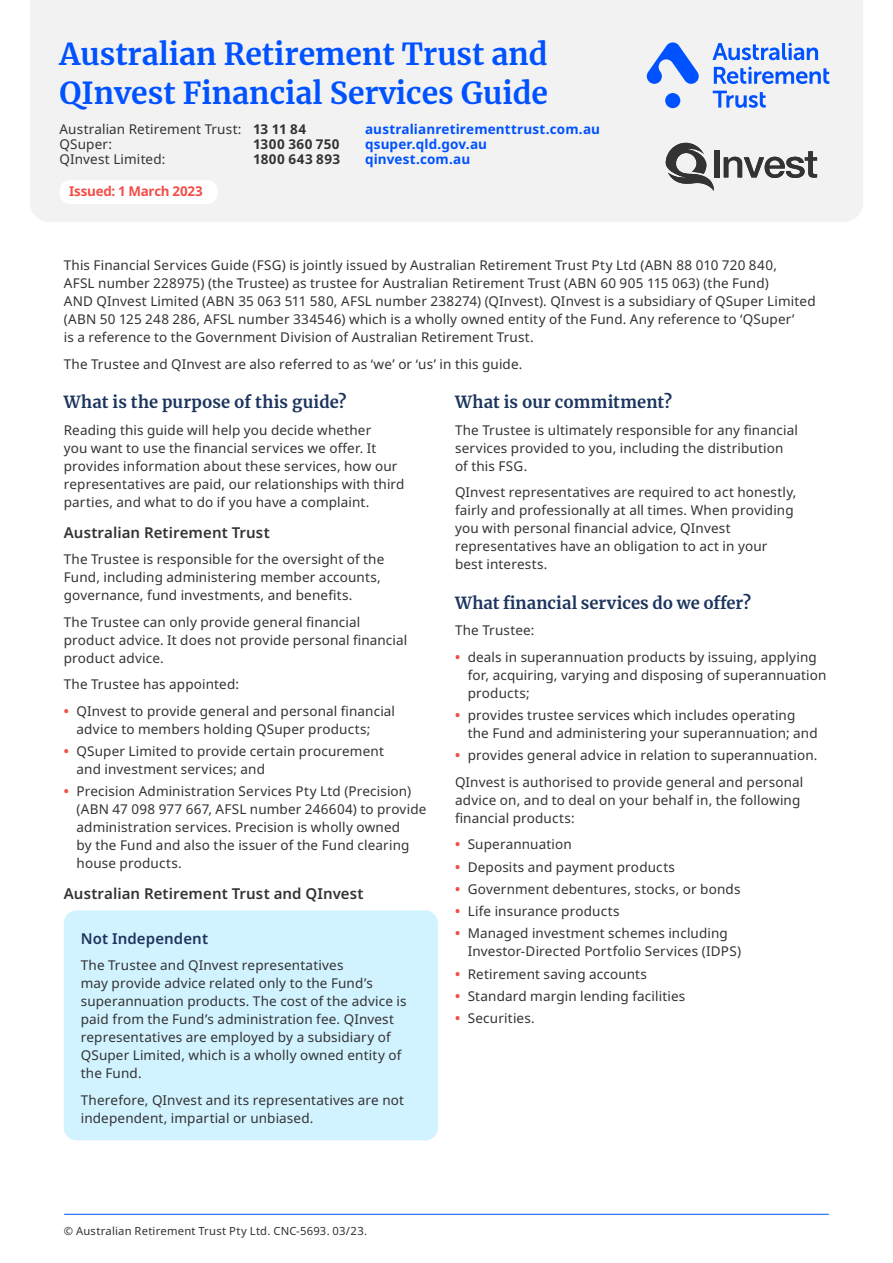
<style>
.page{position:relative;width:893px;height:1263px;background:#fff}
.page>*{position:absolute;margin:0;border:0;box-sizing:border-box;transform-origin:0 0}
.t1{font:700 30px/39px "Merriweather";color:#0051ff}
.t2{font:700 16.5px "Merriweather";letter-spacing:.005em;color:#1c355e}
.t3{font:600 15px "Noto Sans";letter-spacing:.005em;color:#333}
.t4{font:600 15px "Noto Sans";letter-spacing:.01em;color:#1c355e}
.t5{font:13.5px/18px "Noto Sans";letter-spacing:.01em;color:#333}
.t6{font:700 13.5px "Noto Sans";letter-spacing:.01em;color:#0051ff}
.t7{font:700 13.5px "Noto Sans";letter-spacing:.035em;color:#333}
.t8{font:700 13.5px "Noto Sans";letter-spacing:-.015em;color:#f24e49}
.t9{font:11.25px "Noto Sans";letter-spacing:.02em;color:#333}
.s1{font-weight:700}
.s2{font-weight:700;color:#f24e49}
</style>
<div class="page">
<hr style="left:65px;top:1214px;width:763px;height:1px;background:#0051ff">
<div style="left:64px;top:910px;width:374px;height:230px;background:#d1f2ff;border-radius:13px"></div>
<div style="left:30px;top:0;width:833px;height:222px;background:#f2f2f2"></div>
<svg style="left:714px;top:67px;width:115px;height:17px"></svg>
<svg style="left:713px;top:91px;width:53px;height:17px"></svg>
<svg style="left:712px;top:43px;width:106px;height:17px"></svg>
<div style="left:665px;top:93px;width:15px;height:15px;background:#0051ff;border-radius:50%"></div>
<svg style="left:647px;top:42px;width:52px;height:42px"></svg>
<div style="left:714px;top:150px;width:5px;height:27px;background:#333"></div>
<svg style="left:724px;top:151px;width:93px;height:27px"></svg>
<svg style="left:666px;top:143px;width:49px;height:48px"></svg>
<div style="left:60px;top:180px;width:158px;height:24px;background:#fff;border-radius:11px"></div>
<h1 class="t1" style="left:60px;top:34px;width:490px">Australian Retirement Trust and<br>QInvest Financial Services Guide</h1>
<p class="t5" style="left:60px;top:121px;width:248px">Australian Retirement Trust: <span class="s1">13 11 84</span></p>
<p class="t6" style="left:365px;top:120px;width:237px">australianretirementtrust.com.au</p>
<p class="t5" style="left:60px;top:136px;width:54px">QSuper:</p>
<p class="t7" style="left:253px;top:135px;width:88px">1300 360 750</p>
<p class="t6" style="left:365px;top:135px;width:124px">qsuper.qld.gov.au</p>
<p class="t5" style="left:60px;top:151px;width:107px">QInvest Limited:</p>
<p class="t7" style="left:253px;top:150px;width:89px">1800 643 893</p>
<p class="t6" style="left:365px;top:150px;width:107px">qinvest.com.au</p>
<p class="t8" style="left:69px;top:182px;width:135px">Issued: 1 March 2023</p>
<p class="t5" style="left:64px;top:257px;width:753px">This Financial Services Guide (FSG) is jointly issued by Australian Retirement Trust Pty Ltd (ABN 88 010 720 840,<br>AFSL number 228975) (the Trustee) as trustee for Australian Retirement Trust (ABN 60 905 115 063) (the Fund)<br>AND QInvest Limited (ABN 35 063 511 580, AFSL number 238274) (QInvest). QInvest is a subsidiary of QSuper Limited (ABN 50 125 248 286, AFSL number 334546) which is a wholly owned entity of the Fund. Any reference to ‘QSuper’<br>is a reference to the Government Division of Australian Retirement Trust.</p>
<p class="t5" style="left:64px;top:355px;width:460px">The Trustee and QInvest are also referred to as ‘we’ or ‘us’ in this guide.</p>
<p class="t2" style="left:64px;top:391px;width:284px">What is the purpose of this guide?</p>
<p class="t5" style="left:64px;top:421px;width:342px">Reading this guide will help you decide whether<br>you want to use the financial services we offer. It provides information about these services, how our representatives are paid, our relationships with third parties, and what to do if you have a complaint.</p>
<p class="t3" style="left:64px;top:522px;width:207px">Australian Retirement Trust</p>
<p class="t5" style="left:64px;top:550px;width:322px">The Trustee is responsible for the oversight of the<br>Fund, including administering member accounts, governance, fund investments, and benefits.</p>
<p class="t5" style="left:64px;top:613px;width:345px">The Trustee can only provide general financial product advice. It does not provide personal financial product advice.</p>
<p class="t5" style="left:64px;top:675px;width:177px">The Trustee has appointed:</p>
<p class="t5" style="left:77px;top:702px;width:320px;text-indent:-13px"><span class="s2">•</span> QInvest to provide general and personal financial advice to members holding QSuper products;</p>
<p class="t5" style="left:77px;top:742px;width:309px;text-indent:-13px"><span class="s2">•</span> QSuper Limited to provide certain procurement and investment services; and</p>
<p class="t5" style="left:77px;top:782px;width:351px;text-indent:-13px"><span class="s2">•</span> Precision Administration Services Pty Ltd (Precision) (ABN 47 098 977 667, AFSL number 246604) to provide administration services. Precision is wholly owned<br>by the Fund and also the issuer of the Fund clearing house products.</p>
<p class="t3" style="left:64px;top:883px;width:301px">Australian Retirement Trust and QInvest</p>
<p class="t4" style="left:81px;top:927px;width:129px">Not Independent</p>
<p class="t5" style="left:81px;top:956px;width:327px">The Trustee and QInvest representatives<br>may provide advice related only to the Fund’s superannuation products. The cost of the advice is paid from the Fund’s administration fee. QInvest representatives are employed by a subsidiary of QSuper Limited, which is a wholly owned entity of the Fund.</p>
<p class="t5" style="left:81px;top:1091px;width:325px">Therefore, QInvest and its representatives are not independent, impartial or unbiased.</p>
<p class="t2" style="left:455px;top:391px;width:219px">What is our commitment?</p>
<p class="t5" style="left:455px;top:421px;width:344px">The Trustee is ultimately responsible for any financial services provided to you, including the distribution of this FSG.</p>
<p class="t5" style="left:455px;top:484px;width:343px">QInvest representatives are required to act honestly, fairly and professionally at all times. When providing you with personal financial advice, QInvest representatives have an obligation to act in your best interests.</p>
<p class="t2" style="left:455px;top:591px;width:297px">What financial services do we offer?</p>
<p class="t5" style="left:455px;top:622px;width:81px">The Trustee:</p>
<p class="t5" style="left:468px;top:648px;width:360px;text-indent:-13px"><span class="s2">•</span> deals in superannuation products by issuing, applying for, acquiring, varying and disposing of superannuation products;</p>
<p class="t5" style="left:468px;top:706px;width:351px;text-indent:-13px"><span class="s2">•</span> provides trustee services which includes operating the Fund and administering your superannuation; and</p>
<p class="t5" style="left:455px;top:742px;width:364px;line-height:26.5px"><span class="s2">•</span> provides general advice in relation to superannuation.<br>QInvest is authorised to provide general and personal</p>
<p class="t5" style="left:455px;top:791px;width:347px">advice on, and to deal on your behalf in, the following financial products:</p>
<p class="t5" style="left:455px;top:836px;width:118px"><span class="s2">•</span> Superannuation</p>
<p class="t5" style="left:455px;top:858px;width:222px"><span class="s2">•</span> Deposits and payment products</p>
<p class="t5" style="left:455px;top:880px;width:287px"><span class="s2">•</span> Government debentures, stocks, or bonds</p>
<p class="t5" style="left:455px;top:902px;width:166px"><span class="s2">•</span> Life insurance products</p>
<p class="t5" style="left:468px;top:925px;width:275px;text-indent:-13px"><span class="s2">•</span> Managed investment schemes including<br>Investor‑Directed Portfolio Services (IDPS)</p>
<p class="t5" style="left:455px;top:965px;width:194px"><span class="s2">•</span> Retirement saving accounts</p>
<p class="t5" style="left:455px;top:987px;width:232px"><span class="s2">•</span> Standard margin lending facilities</p>
<p class="t5" style="left:455px;top:1009px;width:81px"><span class="s2">•</span> Securities.</p>
<p class="t9" style="left:64px;top:1223px;width:305px">© Australian Retirement Trust Pty Ltd. CNC-5693. 03/23.</p>
</div>
